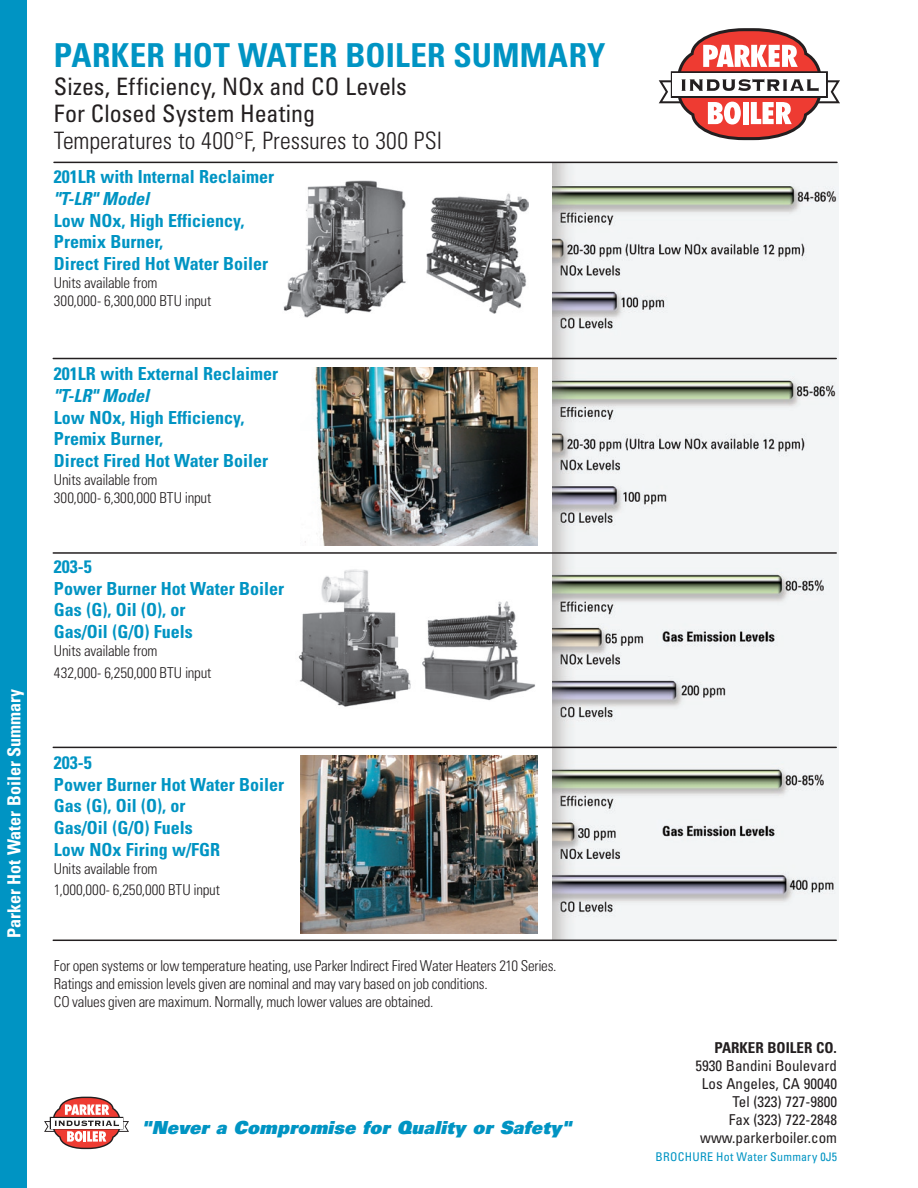
<style>
.page{position:relative;width:918px;height:1188px;background:#fff}
.page>*{position:absolute;margin:0;border:0;box-sizing:border-box;transform-origin:0 0}
.t1{font:700 condensed 33px "Univers";letter-spacing:.005em;color:#0094c3}
.t2{font:condensed 24px/27px "Univers";color:#231f20}
.t3{font:300 condensed 24px "Univers";color:#231f20}
.t4{font:700 condensed 18px/21.6px "Univers";color:#0094c3}
.t5{font:italic 900 18px "Univers";letter-spacing:.01em;color:#0094c3}
.t6{font:700 condensed 18px "Univers";color:#fff}
.t7{font:italic 700 condensed 18px "Univers";color:#0094c3}
.t8{font:300 condensed 15px/18px "Univers";letter-spacing:-.015em;color:#231f20}
.t9{font:condensed 15px/18px "Univers";color:#231f20;text-align:right}
.t10{font:700 condensed 15px "Univers";color:#231f20}
.t11{font:condensed 12px "Univers";letter-spacing:.025em;color:#0094c3}
</style>
<div class="page">
<img style="left:553px;top:163px;width:285px;height:778px">
<svg style="left:659px;top:28px;width:181px;height:112px"></svg>
<div style="left:0;top:0;width:27px;height:1188px;background:#0094c3"></div>
<hr style="left:54px;top:162px;width:783px;height:1px;background:#231f20">
<svg style="left:44px;top:1097px;width:85px;height:52px"></svg>
<img style="left:283px;top:181px;width:123px;height:137px">
<hr style="left:53px;top:358px;width:783px;height:1px;background:#231f20">
<hr style="left:53px;top:552px;width:783px;height:2px;background:#231f20">
<hr style="left:53px;top:747px;width:783px;height:1px;background:#231f20">
<hr style="left:53px;top:940px;width:783px;height:1px;background:#231f20">
<img style="left:426px;top:193px;width:103px;height:120px">
<img style="left:298px;top:569px;width:113px;height:138px">
<img style="left:422px;top:601px;width:113px;height:100px">
<img style="left:300px;top:755px;width:238px;height:178px">
<img style="left:305px;top:367px;width:233px;height:178px">
<p class="t6" style="left:3px;top:938px;width:251px;rotate:-90deg">Parker Hot Water Boiler Summary</p>
<h1 class="t1" style="left:54px;top:35px;width:553px">PARKER HOT WATER BOILER SUMMARY</h1>
<h2 class="t2" style="left:54px;top:73px;width:354px">Sizes, Efficiency, NOx and CO Levels<br>For Closed System Heating</h2>
<h2 class="t3" style="left:54px;top:126px;width:390px">Temperatures to 400°F, Pressures to 300 PSI</h2>
<p class="t4" style="left:54px;top:166px;width:222px">201LR with Internal Reclaimer</p>
<p class="t7" style="left:54px;top:188px;width:97px">"T-LR" Model</p>
<p class="t4" style="left:54px;top:209px;width:216px">Low NOx, High Efficiency,<br>Premix Burner,<br>Direct Fired Hot Water Boiler</p>
<p class="t8" style="left:54px;top:274px;width:159px">Units available from<br>300,000- 6,300,000 BTU input</p>
<p class="t4" style="left:54px;top:363px;width:226px">201LR with External Reclaimer</p>
<p class="t7" style="left:54px;top:384px;width:97px">"T-LR" Model</p>
<p class="t4" style="left:54px;top:406px;width:216px">Low NOx, High Efficiency,<br>Premix Burner,<br>Direct Fired Hot Water Boiler</p>
<p class="t8" style="left:54px;top:470px;width:159px">Units available from<br>300,000- 6,300,000 BTU input</p>
<p class="t4" style="left:54px;top:556px;width:232px">203-5<br>Power Burner Hot Water Boiler<br>Gas (G), Oil (O), or<br>Gas/Oil (G/O) Fuels</p>
<p class="t8" style="left:54px;top:640px;width:159px;line-height:21.6px">Units available from<br>432,000- 6,250,000 BTU input</p>
<p class="t4" style="left:54px;top:752px;width:232px">203-5<br>Power Burner Hot Water Boiler<br>Gas (G), Oil (O), or<br>Gas/Oil (G/O) Fuels<br>Low NOx Firing w/FGR</p>
<p class="t8" style="left:54px;top:858px;width:167px;line-height:21.6px">Units available from<br>1,000,000- 6,250,000 BTU input</p>
<p class="t8" style="left:54px;top:957px;width:504px">For open systems or low temperature heating, use Parker Indirect Fired Water Heaters 210 Series.<br>Ratings and emission levels given are nominal and may vary based on job conditions.<br>CO values given are maximum. Normally, much lower values are obtained.</p>
<p class="t5" style="left:141px;top:1116px;width:432px">"Never a Compromise for Quality or Safety"</p>
<p class="t10" style="left:715px;top:1039px;width:124px">PARKER BOILER CO.</p>
<p class="t9" style="left:696px;top:1057px;width:143px">5930 Bandini Boulevard<br>Los Angeles, CA 90040<br>Tel (323) 727-9800<br>Fax (323) 722-2848 www.parkerboiler.com</p>
<p class="t11" style="left:655px;top:1150px;width:183px">BROCHURE Hot Water Summary 0J5</p>
</div>
